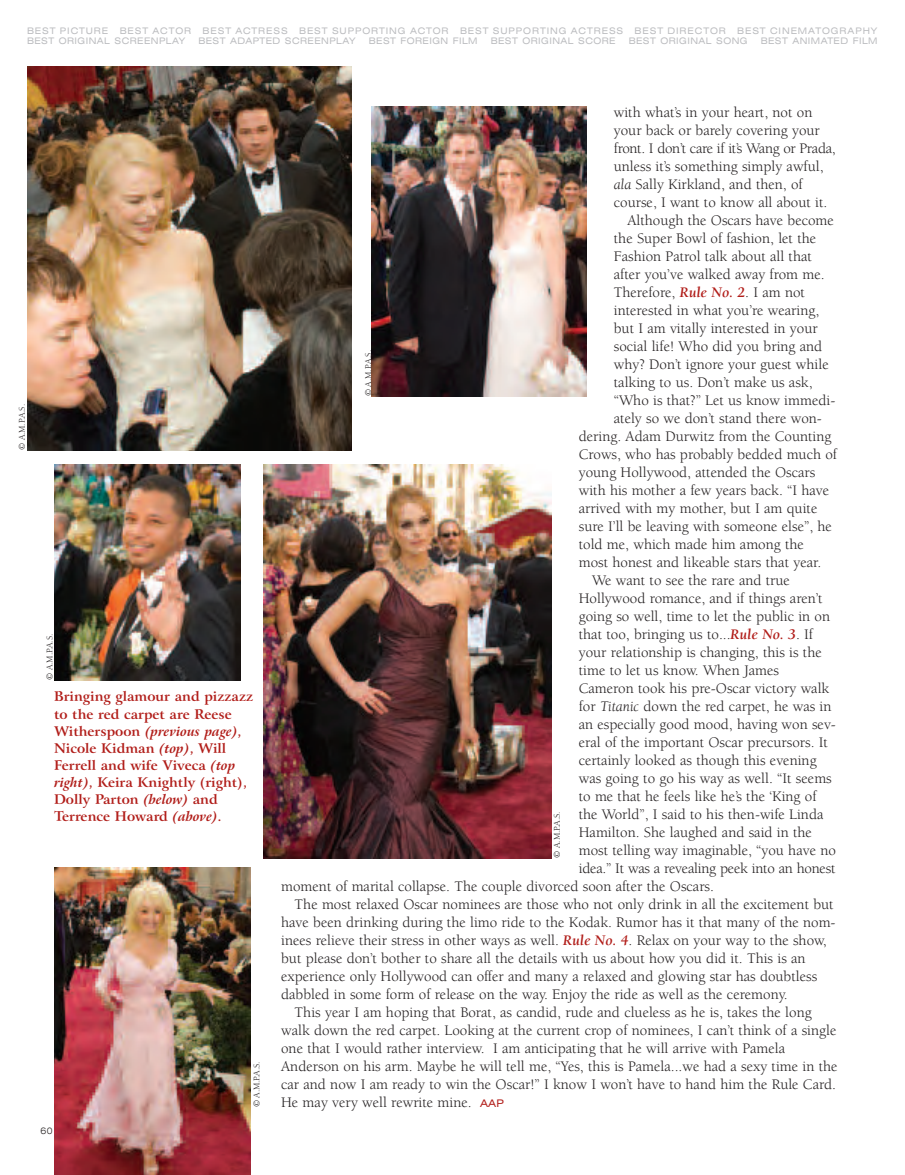
<style>
.page{position:relative;width:905px;height:1175px;background:#fff}
.page>*{position:absolute;margin:0;border:0;box-sizing:border-box;transform-origin:0 0}
.t1{font:15px "Berkeley";color:#231f20}
.t2{font:15px "Berkeley";letter-spacing:-.02em;color:#231f20}
.t3{font:700 13.5px/17.1px "Arrus BT";color:#b11d19}
.t4{font:expanded 9px "Swiss 721 BT";letter-spacing:.045em;color:#bcbdc0}
.t5{font:expanded 9px "Swiss 721 BT";letter-spacing:.1em;color:#bcbdc0}
.t6{font:9px "Berkeley";color:#231f20}
.t7{font:300 expanded 9px "Swiss 721 BT";color:#231f20}
.s1{font-style:italic}
.s2{font-weight:700;font-style:italic;color:#b11d19}
.s3{font-family:"Swiss 721 BT";font-stretch:expanded;font-size:10.5px;color:#b11d19}
</style>
<div class="page">
<img style="left:27px;top:66px;width:325px;height:385px">
<img style="left:372px;top:106px;width:214px;height:291px">
<img style="left:54px;top:464px;width:186px;height:216px">
<img style="left:263px;top:464px;width:288px;height:394px">
<img style="left:54px;top:867px;width:196px;height:307px">
<p class="t5" style="left:27px;top:27px;width:83px">BEST PICTURE</p>
<p class="t5" style="left:120px;top:27px;width:73px">BEST ACTOR</p>
<p class="t5" style="left:202px;top:27px;width:87px">BEST ACTRESS</p>
<p class="t5" style="left:299px;top:27px;width:151px">BEST SUPPORTING ACTOR</p>
<p class="t5" style="left:460px;top:27px;width:165px">BEST SUPPORTING ACTRESS</p>
<p class="t5" style="left:634px;top:27px;width:93px">BEST DIRECTOR</p>
<p class="t5" style="left:737px;top:27px;width:142px">BEST CINEMATOGRAPHY</p>
<p class="t4" style="left:27px;top:38px;width:160px">BEST ORIGINAL SCREENPLAY</p>
<p class="t4" style="left:198px;top:38px;width:159px">BEST ADAPTED SCREENPLAY</p>
<p class="t4" style="left:369px;top:38px;width:110px">BEST FOREIGN FILM</p>
<p class="t4" style="left:490px;top:38px;width:126px">BEST ORIGINAL SCORE</p>
<p class="t4" style="left:628px;top:38px;width:120px">BEST ORIGINAL SONG</p>
<p class="t4" style="left:760px;top:38px;width:118px">BEST ANIMATED FILM</p>
<p class="t6" style="left:18px;top:450px;width:47px;rotate:-90deg">© A.M.P.A.S.</p>
<p class="t6" style="left:46px;top:679px;width:47px;rotate:-90deg">© A.M.P.A.S.</p>
<p class="t3" style="left:54px;top:690px;width:201px">Bringing glamour and pizzazz to the red carpet are Reese<br>Witherspoon <span class="s1">(previous page)</span>,<br>Nicole Kidman <span class="s1">(top)</span>, Will<br>Ferrell and wife Viveca <span class="s1">(top right)</span>, Keira Knightly (right),<br>Dolly Parton <span class="s1">(below)</span> and<br>Terrence Howard <span class="s1">(above)</span>.</p>
<p class="t7" style="left:41px;top:1127px;width:14px">60</p>
<p class="t6" style="left:253px;top:1107px;width:47px;rotate:-90deg">© A.M.P.A.S.</p>
<p class="t1" style="left:614px;top:106px;width:200px">with what’s in your heart, not on</p>
<p class="t1" style="left:614px;top:124px;width:207px">your back or barely covering your</p>
<p class="t2" style="left:614px;top:142px;width:223px">front. I don’t care if it’s Wang or Prada,</p>
<p class="t1" style="left:614px;top:160px;width:211px">unless it’s something simply awful,</p>
<p class="t1" style="left:614px;top:178px;width:190px"><span class="s1">ala</span> Sally Kirkland, and then, of</p>
<p class="t1" style="left:614px;top:196px;width:215px">course, I want to know all about it.</p>
<p class="t1" style="left:627px;top:214px;width:208px">Although the Oscars have become</p>
<p class="t1" style="left:614px;top:232px;width:204px">the Super Bowl of fashion, let the</p>
<p class="t1" style="left:614px;top:250px;width:199px">Fashion Patrol talk about all that</p>
<p class="t1" style="left:614px;top:268px;width:212px">after you’ve walked away from me.</p>
<p class="t1" style="left:614px;top:286px;width:193px">Therefore, <span class="s2">Rule No. 2</span>. I am not</p>
<p class="t1" style="left:614px;top:304px;width:207px">interested in what you’re wearing,</p>
<p class="t1" style="left:614px;top:322px;width:205px">but I am vitally interested in your</p>
<p class="t1" style="left:614px;top:340px;width:210px">social life! Who did you bring and</p>
<p class="t1" style="left:614px;top:358px;width:216px">why? Don’t ignore your guest while</p>
<p class="t1" style="left:614px;top:376px;width:200px">talking to us. Don’t make us ask,</p>
<p class="t1" style="left:614px;top:394px;width:223px">“Who is that?” Let us know immedi-</p>
<p class="t1" style="left:614px;top:412px;width:209px">ately so we don’t stand there won-</p>
<p class="t1" style="left:578px;top:430px;width:254px">dering. Adam Durwitz from the Counting</p>
<p class="t1" style="left:578px;top:448px;width:260px">Crows, who has probably bedded much of</p>
<p class="t1" style="left:578px;top:466px;width:238px">young Hollywood, attended the Oscars</p>
<p class="t1" style="left:578px;top:484px;width:252px">with his mother a few years back. “I have</p>
<p class="t1" style="left:578px;top:502px;width:240px">arrived with my mother, but I am quite</p>
<p class="t1" style="left:578px;top:520px;width:255px">sure I’ll be leaving with someone else”, he</p>
<p class="t1" style="left:578px;top:538px;width:227px">told me, which made him among the</p>
<p class="t1" style="left:578px;top:556px;width:244px">most honest and likeable stars that year.</p>
<p class="t1" style="left:592px;top:574px;width:199px">We want to see the rare and true</p>
<p class="t1" style="left:578px;top:592px;width:245px">Hollywood romance, and if things aren’t</p>
<p class="t1" style="left:578px;top:610px;width:253px">going so well, time to let the public in on</p>
<p class="t1" style="left:578px;top:628px;width:236px">that too, bringing us to...<span class="s2">Rule No. 3</span>. If</p>
<p class="t1" style="left:578px;top:646px;width:244px">your relationship is changing, this is the</p>
<p class="t1" style="left:578px;top:664px;width:202px">time to let us know. When James</p>
<p class="t1" style="left:578px;top:682px;width:252px">Cameron took his pre-Oscar victory walk</p>
<p class="t1" style="left:578px;top:700px;width:254px">for <span class="s1">Titanic</span> down the red carpet, he was in</p>
<p class="t1" style="left:578px;top:718px;width:258px">an especially good mood, having won sev-</p>
<p class="t1" style="left:578px;top:736px;width:251px">eral of the important Oscar precursors. It</p>
<p class="t1" style="left:578px;top:754px;width:239px">certainly looked as though this evening</p>
<p class="t1" style="left:578px;top:772px;width:254px">was going to go his way as well. “It seems</p>
<p class="t1" style="left:578px;top:790px;width:239px">to me that he feels like he’s the ‘King of</p>
<p class="t1" style="left:578px;top:808px;width:246px">the World”, I said to his then-wife Linda</p>
<p class="t1" style="left:578px;top:826px;width:235px">Hamilton. She laughed and said in the</p>
<p class="t1" style="left:578px;top:844px;width:259px">most telling way imaginable, “you have no</p>
<p class="t1" style="left:578px;top:862px;width:258px">idea.” It was a revealing peek into an honest</p>
<p class="t1" style="left:281px;top:880px;width:434px">moment of marital collapse. The couple divorced soon after the Oscars.</p>
<p class="t1" style="left:295px;top:898px;width:540px">The most relaxed Oscar nominees are those who not only drink in all the excitement but</p>
<p class="t1" style="left:281px;top:916px;width:556px">have been drinking during the limo ride to the Kodak. Rumor has it that many of the nom-</p>
<p class="t1" style="left:281px;top:934px;width:547px">inees relieve their stress in other ways as well. <span class="s2">Rule No. 4</span>. Relax on your way to the show,</p>
<p class="t1" style="left:281px;top:952px;width:526px">but please don’t bother to share all the details with us about how you did it. This is an</p>
<p class="t1" style="left:281px;top:970px;width:537px">experience only Hollywood can offer and many a relaxed and glowing star has doubtless</p>
<p class="t1" style="left:281px;top:988px;width:508px">dabbled in some form of release on the way. Enjoy the ride as well as the ceremony.</p>
<p class="t1" style="left:295px;top:1006px;width:518px">This year I am hoping that Borat, as candid, rude and clueless as he is, takes the long</p>
<p class="t1" style="left:281px;top:1024px;width:556px">walk down the red carpet. Looking at the current crop of nominees, I can’t think of a single</p>
<p class="t1" style="left:281px;top:1042px;width:505px">one that I would rather interview. I am anticipating that he will arrive with Pamela</p>
<p class="t1" style="left:281px;top:1060px;width:558px">Anderson on his arm. Maybe he will tell me, “Yes, this is Pamela...we had a sexy time in the</p>
<p class="t1" style="left:281px;top:1078px;width:556px">car and now I am ready to win the Oscar!” I know I won’t have to hand him the Rule Card.</p>
<p class="t1" style="left:281px;top:1096px;width:224px">He may very well rewrite mine. <span class="s3">AAP</span></p>
<p class="t6" style="left:364px;top:396px;width:47px;rotate:-90deg">© A.M.P.A.S.</p>
<p class="t6" style="left:553px;top:857px;width:47px;rotate:-90deg">© A.M.P.A.S.</p>
</div>
